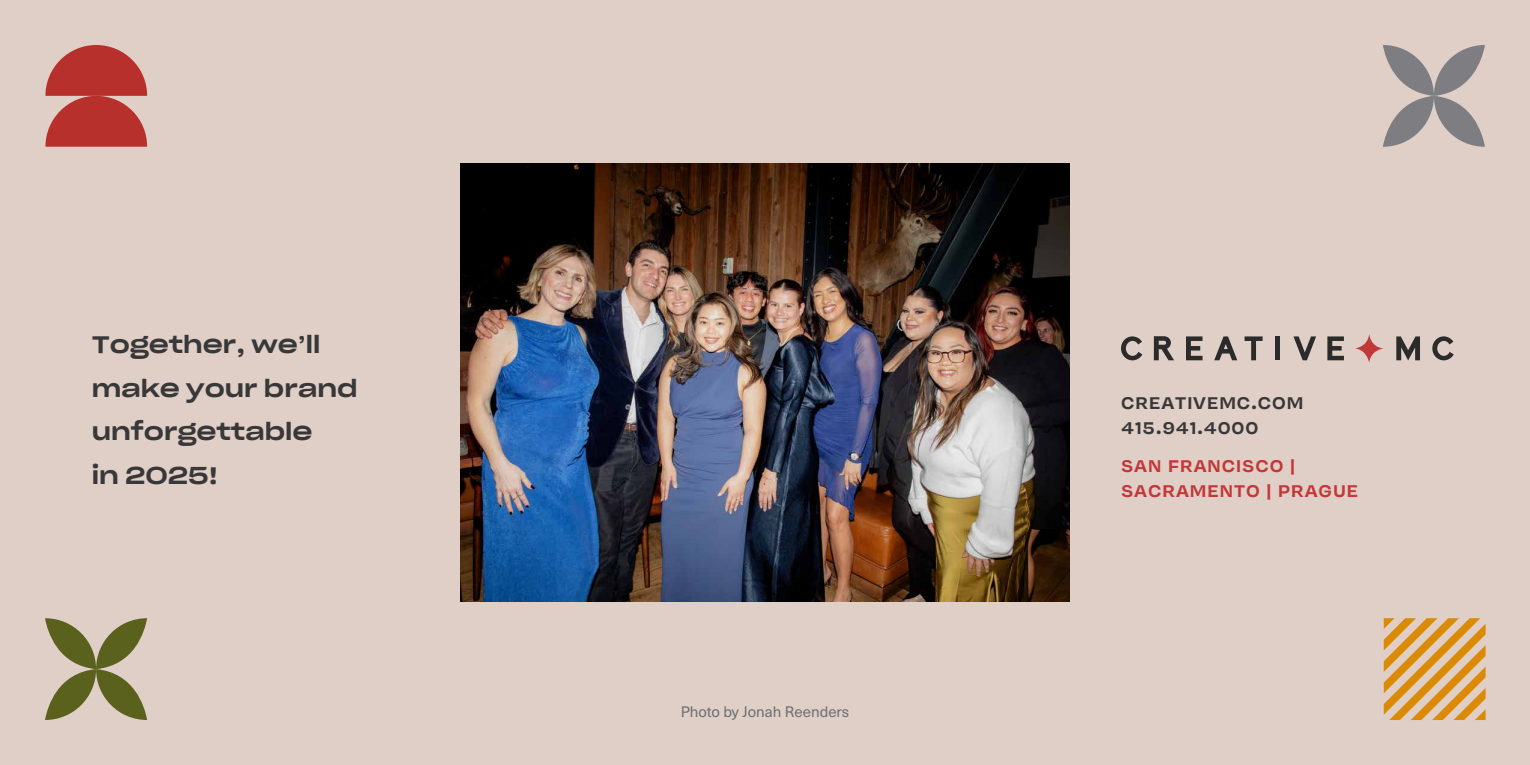
<style>
.page{position:relative;width:1530px;height:765px;background:#e0cfc7}
.page>*{position:absolute;margin:0;border:0;box-sizing:border-box;transform-origin:0 0}
.t1{font:23.75px/43.8px "Sharp Grotesk Medium 25";color:#383838}
.t2{font:500 18.75px/25px "Vulf Sans";letter-spacing:.05em;color:#c23838}
.t3{font:500 18.75px/25px "Vulf Sans";letter-spacing:.05em;color:#383838}
.t4{font:15px "Neue Haas Unica W1 G";color:#6d6e71}
</style>
<div class="page">
<svg style="left:1355px;top:334px;width:29px;height:29px"></svg>
<svg style="left:1121px;top:336px;width:21px;height:24px"></svg>
<svg style="left:1154px;top:336px;width:20px;height:24px"></svg>
<svg style="left:1186px;top:336px;width:17px;height:24px"></svg>
<svg style="left:1214px;top:336px;width:23px;height:24px"></svg>
<svg style="left:1245px;top:336px;width:18px;height:24px"></svg>
<div style="left:1275px;top:336px;width:5px;height:24px;background:#2b2b2b"></div>
<svg style="left:1293px;top:336px;width:23px;height:24px"></svg>
<svg style="left:1327px;top:336px;width:17px;height:24px"></svg>
<svg style="left:1396px;top:336px;width:24px;height:24px"></svg>
<svg style="left:1432px;top:336px;width:22px;height:24px"></svg>
<img style="left:461px;top:164px;width:608px;height:437px">
<svg style="left:45px;top:45px;width:102px;height:102px"></svg>
<svg style="left:45px;top:618px;width:51px;height:51px"></svg>
<svg style="left:96px;top:618px;width:51px;height:51px"></svg>
<svg style="left:45px;top:669px;width:51px;height:51px"></svg>
<svg style="left:96px;top:669px;width:51px;height:51px"></svg>
<svg style="left:1383px;top:45px;width:51px;height:51px"></svg>
<svg style="left:1434px;top:45px;width:51px;height:51px;fill:#858487"></svg>
<svg style="left:1383px;top:96px;width:51px;height:51px"></svg>
<svg style="left:1434px;top:96px;width:51px;height:51px"></svg>
<svg style="left:1384px;top:618px;width:102px;height:102px"></svg>
<p class="t1" style="left:92px;top:320px;width:268px">Together, we’ll make your brand unforgettable<br>in 2025!</p>
<p class="t4" style="left:681px;top:700px;width:170px">Photo by Jonah Reenders</p>
<p class="t3" style="left:1121px;top:390px;width:184px">CREATIVEMC.COM<br>415.941.4000</p>
<p class="t2" style="left:1121px;top:453px;width:239px">SAN FRANCISCO |<br>SACRAMENTO | PRAGUE</p>
</div>
